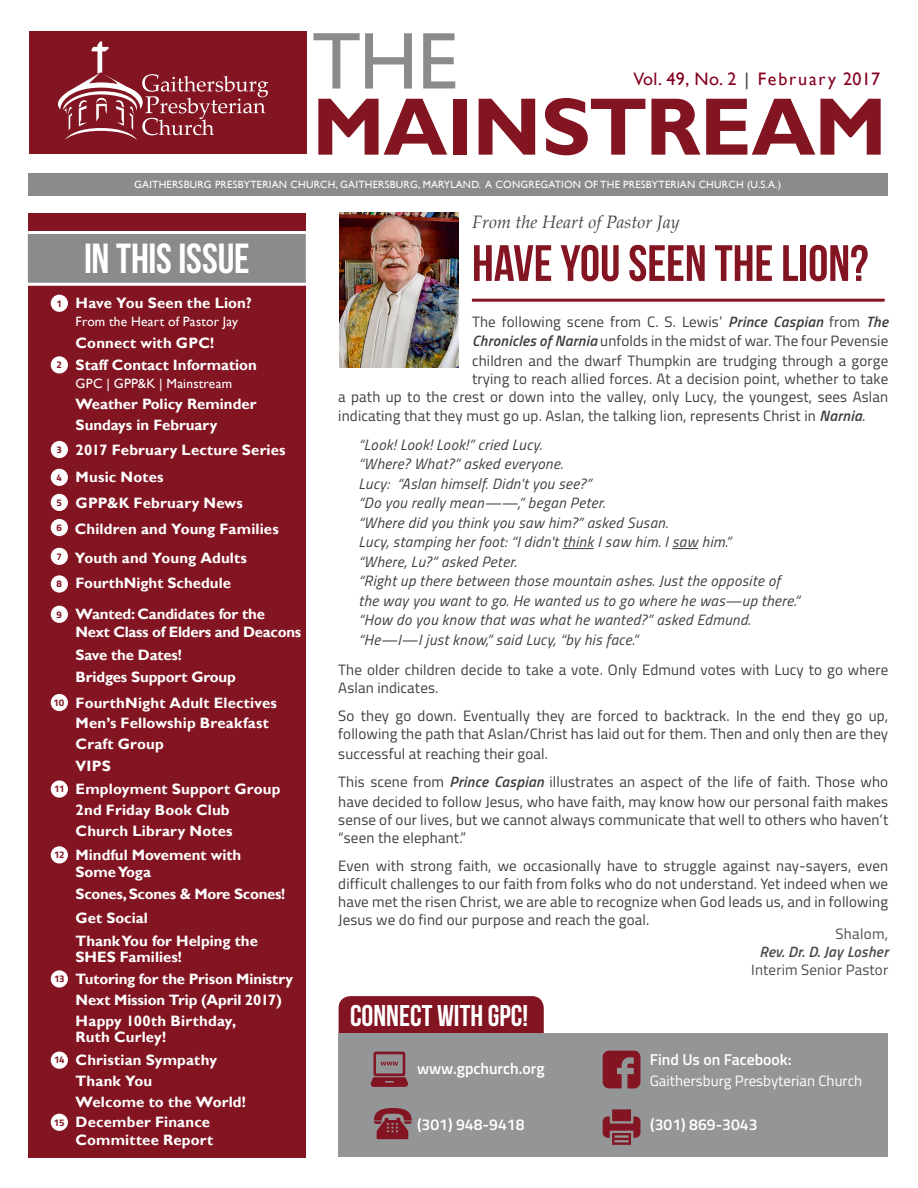
<style>
.page{position:relative;width:918px;height:1188px;background:#fff}
.page>*{position:absolute;margin:0;border:0;box-sizing:border-box;transform-origin:0 0}
.t1{font:700 82.05px "Gill Sans";letter-spacing:-.015em;color:#831421}
.t2{font:81px "Gill Sans";color:#8a8b8d}
.t3{font:51px "Bebas Neue";color:#831421}
.t4{font:42px "Bebas Neue";letter-spacing:-.005em;color:#fff}
.t5{font:30px "Bebas Neue";color:#fff}
.t6{font:18px "Gill Sans";letter-spacing:.06em;color:#83001e}
.t7{font:italic 18px "Palatino Linotype";color:#4b4b4b}
.t8{font:600 15.75px "Titillium";color:#fff}
.t9{font:15px/18px "Titillium";letter-spacing:.01em;color:#3e3d40}
.t10{font:700 15px/20.7px "Gill Sans";color:#fff}
.t11{font:italic 15px/19.5px "Titillium";letter-spacing:.025em;color:#3e3d40}
.t12{font:700 15px/18px "Gill Sans";letter-spacing:-.02em;color:#fff}
.t13{font:15px "Titillium";color:#fff}
.t14{font:15px "Titillium";letter-spacing:.01em;color:#4f4c49}
.t15{font:italic 600 15px "Titillium";letter-spacing:.02em;color:#4f4c49}
.t16{font:13.5px "Gill Sans";letter-spacing:.015em;color:#fff}
.t17{font:10.5px "Gill Sans";letter-spacing:.02em;color:#fff}
.s1{color:#3e3d40}
.s2{font-family:"Titillium";font-size:9.75px;color:#831421}
.s3{font-weight:600;font-style:italic}
.s4{font-style:italic}
</style>
<div class="page">
<hr style="left:562px;top:548px;width:32px;height:1px;background:#3e3d40">
<svg style="left:672px;top:548px;width:26px;height:1px"></svg>
<hr style="left:472px;top:299px;width:413px;height:3px;background:#831421">
<img style="left:339px;top:213px;width:120px;height:155px">
<div style="left:339px;top:996px;width:205px;height:56px;background:#831421;border-radius:12px"></div>
<div style="left:28px;top:214px;width:278px;height:944px;background:#831421"></div>
<div style="left:29px;top:31px;width:278px;height:123px;background:#831421"></div>
<div style="left:28px;top:173px;width:860px;height:22px;background:#8a8b8d"></div>
<svg style="left:58px;top:41px;width:210px;height:99px"></svg>
<div style="left:338px;top:1034px;width:550px;height:123px;background:#949597"></div>
<svg style="left:371px;top:1052px;width:37px;height:35px"></svg>
<svg style="left:603px;top:1051px;width:37px;height:37px"></svg>
<svg style="left:374px;top:1108px;width:38px;height:31px"></svg>
<svg style="left:603px;top:1109px;width:37px;height:36px"></svg>
<div style="left:51px;top:295px;width:17px;height:17px;background:#fff;border-radius:50%"></div>
<div style="left:51px;top:494px;width:17px;height:17px;background:#fff;border-radius:50%"></div>
<div style="left:51px;top:694px;width:17px;height:17px;background:#fff;border-radius:50%"></div>
<div style="left:51px;top:356px;width:17px;height:18px;background:#fff;border-radius:50%"></div>
<div style="left:51px;top:970px;width:17px;height:18px;background:#fff;border-radius:50%"></div>
<div style="left:51px;top:1114px;width:17px;height:17px;background:#fff;border-radius:50%"></div>
<div style="left:51px;top:1052px;width:17px;height:17px;background:#fff;border-radius:50%"></div>
<div style="left:51px;top:575px;width:17px;height:18px;background:#fff;border-radius:50%"></div>
<div style="left:51px;top:780px;width:17px;height:18px;background:#fff;border-radius:50%"></div>
<div style="left:51px;top:441px;width:17px;height:17px;background:#fff;border-radius:50%"></div>
<div style="left:51px;top:606px;width:17px;height:17px;background:#fff;border-radius:50%"></div>
<div style="left:51px;top:846px;width:17px;height:18px;background:#fff;border-radius:50%"></div>
<div style="left:26px;top:232px;width:281px;height:52px;background:#8a8b8d"></div>
<div style="left:25px;top:231px;width:284px;height:55px;border:3px solid #fff"></div>
<div style="left:51px;top:469px;width:17px;height:17px;background:#fff;border-radius:50%"></div>
<div style="left:51px;top:519px;width:17px;height:17px;background:#fff;border-radius:50%"></div>
<div style="left:51px;top:548px;width:17px;height:17px;background:#fff;border-radius:50%"></div>
<h2 class="t2" style="left:312px;top:14px;width:147px">THE</h2>
<h1 class="t1" style="left:312px;top:78px;width:576px">MAINSTREAM</h1>
<p class="t6" style="left:633px;top:69px;width:248px">Vol. 49, No. 2 <span class="s1">|</span> February 2017</p>
<p class="t17" style="left:134px;top:178px;width:648px">GAITHERSBURG PRESBYTERIAN CHURCH, GAITHERSBURG, MARYLAND. A CONGREGATION OF THE PRESBYTERIAN CHURCH (U.S.A.)</p>
<h3 class="t4" style="left:84px;top:235px;width:167px">IN THIS ISSUE</h3>
<p class="t10" style="left:57px;top:293px;width:197px"><span class="s2">1</span> Have You Seen the Lion?</p>
<p class="t16" style="left:76px;top:314px;width:164px">From the Heart of Pastor Jay</p>
<p class="t10" style="left:76px;top:333px;width:140px">Connect with GPC!</p>
<p class="t10" style="left:57px;top:355px;width:202px"><span class="s2">2</span> Staff Contact Information</p>
<p class="t16" style="left:76px;top:376px;width:158px">GPC | GPP&amp;K | Mainstream</p>
<p class="t10" style="left:76px;top:394px;width:182px">Weather Policy Reminder<br>Sundays in February</p>
<p class="t10" style="left:57px;top:440px;width:231px"><span class="s2">3</span> 2017 February Lecture Series</p>
<p class="t10" style="left:57px;top:467px;width:108px"><span class="s2">4</span> Music Notes</p>
<p class="t10" style="left:57px;top:493px;width:188px"><span class="s2">5</span> GPP&amp;K February News</p>
<p class="t10" style="left:57px;top:514px;width:224px;line-height:29px"><sup>6</sup> Children and Young Families<br><sup>7</sup> Youth and Young Adults</p>
<p class="t10" style="left:57px;top:573px;width:176px"><span class="s2">8</span> FourthNight Schedule</p>
<p class="t12" style="left:76px;top:606px;width:227px;text-indent:-19px"><span class="s2">9</span> Wanted: Candidates for the<br>Next Class of Elders and Deacons</p>
<p class="t10" style="left:76px;top:644px;width:162px;line-height:22.5px">Save the Dates!<br>Bridges Support Group</p>
<p class="t10" style="left:76px;top:693px;width:203px;text-indent:-22px"><span class="s2">10</span> FourthNight Adult Electives<br>Men’s Fellowship Breakfast<br>Craft Group</p>
<p class="t10" style="left:76px;top:756px;width:37px">VIPS</p>
<p class="t10" style="left:76px;top:779px;width:206px;text-indent:-22px"><span class="s2">11</span> Employment Support Group<br>2nd Friday Book Club<br>Church Library Notes</p>
<p class="t10" style="left:76px;top:847px;width:167px;line-height:16.5px;text-indent:-22px"><span class="s2">12</span> Mindful Movement with<br>Some Yoga</p>
<p class="t12" style="left:76px;top:882px;width:211px;line-height:24px">Scones, Scones &amp; More Scones!<br>Get Social</p>
<p class="t10" style="left:76px;top:933px;width:184px;line-height:16.5px">Thank You for Helping the<br>SHES Families!</p>
<p class="t10" style="left:76px;top:969px;width:219px;text-indent:-22px"><span class="s2">13</span> Tutoring for the Prison Ministry<br>Next Mission Trip (April 2017)<br>Happy 100th Birthday,</p>
<p class="t10" style="left:76px;top:1027px;width:92px">Ruth Curley!</p>
<p class="t10" style="left:76px;top:1050px;width:172px;text-indent:-22px"><span class="s2">14</span> Christian Sympathy<br>Thank You<br>Welcome to the World!</p>
<p class="t10" style="left:54px;top:1114px;width:161px;line-height:17.7px;text-align:right"><span class="s2">15</span> December Finance<br>Committee Report</p>
<p class="t7" style="left:472px;top:209px;width:209px">From the Heart of Pastor Jay</p>
<h3 class="t3" style="left:472px;top:235px;width:398px">HAVE YOU SEEN THE LION?</h3>
<p class="t9" style="left:472px;top:311px;width:418px;line-height:19.5px;text-align:justify">The following scene from C. S. Lewis’ <span class="s3">Prince Caspian</span> from <span class="s3">The Chronicles of Narnia</span> unfolds in the midst of war. The four Pevensie children and the dwarf Thumpkin are trudging through a gorge</p>
<p class="t9" style="left:338px;top:369px;width:551px;text-align:right">trying to reach allied forces. At a decision point, whether to take<br>a path up to the crest or down into the valley, only Lucy, the youngest, sees Aslan</p>
<p class="t9" style="left:359px;top:401px;width:508px;line-height:28.5px;text-indent:-20px">indicating that they must go up. Aslan, the talking lion, represents Christ in <span class="s3">Narnia</span>. <span class="s4">“Look! Look! Look!” cried Lucy.</span></p>
<p class="t11" style="left:359px;top:453px;width:442px">“Where? What?” asked everyone.<br>Lucy: “Aslan himself. Didn't you see?”<br>“Do you really mean——,” began Peter.<br>“Where did you think you saw him?” asked Susan.<br>Lucy, stamping her foot: “I didn't think I saw him. I saw him.”<br>“Where, Lu?” asked Peter.<br>“Right up there between those mountain ashes. Just the opposite of the way you want to go. He wanted us to go where he was—up there.” “How do you know that was what he wanted?” asked Edmund. “He—I—I just know,” said Lucy, “by his face.”</p>
<p class="t9" style="left:338px;top:660px;width:551px">The older children decide to take a vote. Only Edmund votes with Lucy to go where<br>Aslan indicates.</p>
<p class="t9" style="left:338px;top:706px;width:551px">So they go down. Eventually they are forced to backtrack. In the end they go up, following the path that Aslan/Christ has laid out for them. Then and only then are they</p>
<p class="t9" style="left:338px;top:738px;width:551px;line-height:28.5px">successful at reaching their goal.<br>This scene from <span class="s3">Prince Caspian</span> illustrates an aspect of the life of faith. Those who</p>
<p class="t9" style="left:338px;top:792px;width:552px;text-align:justify">have decided to follow Jesus, who have faith, may know how our personal faith makes sense of our lives, but we cannot always communicate that well to others who haven’t “seen the elephant.”</p>
<p class="t9" style="left:338px;top:856px;width:551px;text-align:justify">Even with strong faith, we occasionally have to struggle against nay-sayers, even difficult challenges to our faith from folks who do not understand. Yet indeed when we have met the risen Christ, we are able to recognize when God leads us, and in following Jesus we do find our purpose and reach the goal.</p>
<p class="t14" style="left:835px;top:922px;width:54px">Shalom,</p>
<p class="t15" style="left:759px;top:940px;width:130px">Rev. Dr. D. Jay Losher</p>
<p class="t14" style="left:751px;top:958px;width:138px">Interim Senior Pastor</p>
<h3 class="t5" style="left:350px;top:999px;width:180px">CONNECT WITH GPC!</h3>
<p class="t8" style="left:417px;top:1056px;width:129px">www.gpchurch.org</p>
<p class="t8" style="left:650px;top:1048px;width:143px">Find Us on Facebook:</p>
<p class="t13" style="left:650px;top:1070px;width:214px">Gaithersburg Presbyterian Church</p>
<p class="t8" style="left:417px;top:1112px;width:109px">(301) 948-9418</p>
<p class="t8" style="left:650px;top:1112px;width:109px">(301) 869-3043</p>
</div>
